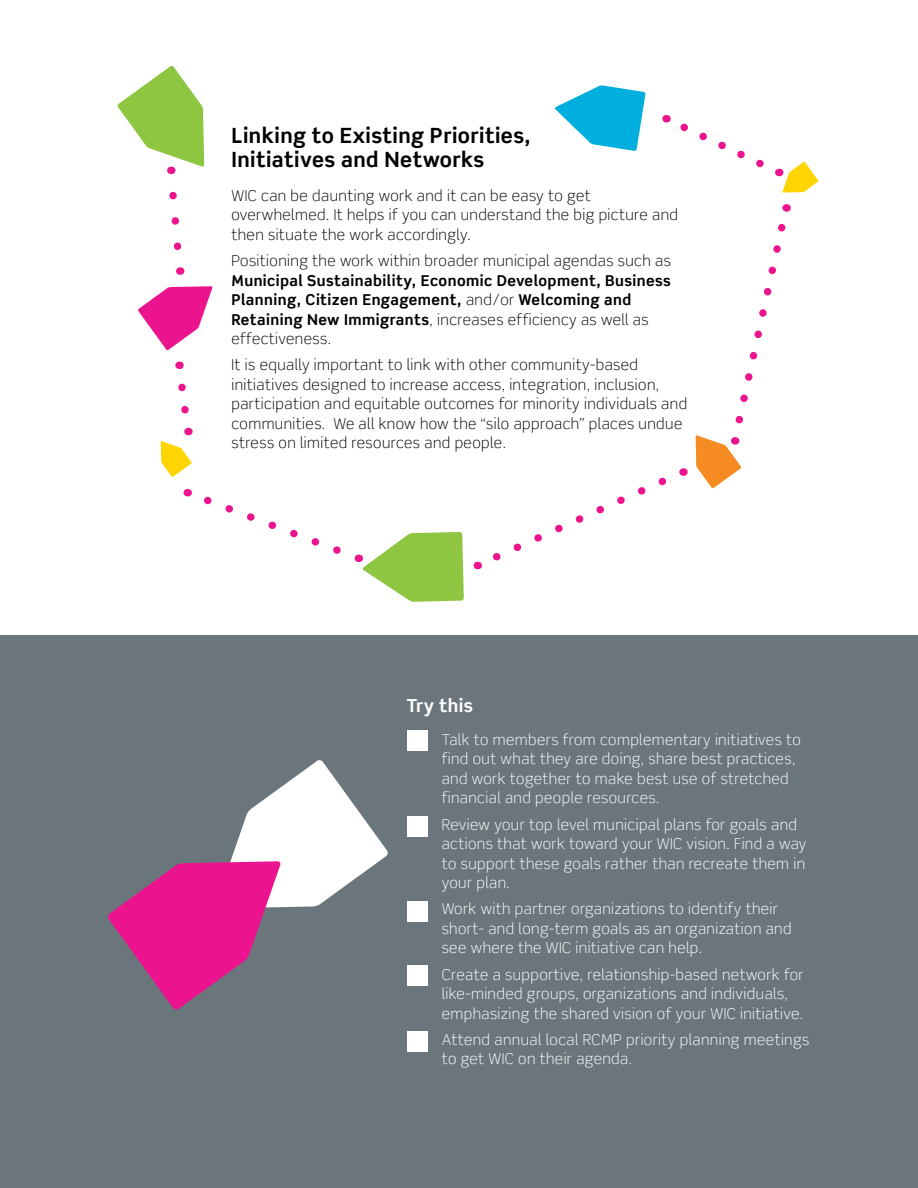
<style>
.page{position:relative;width:918px;height:1188px;background:#fff}
.page>*{position:absolute;margin:0;border:0;box-sizing:border-box;transform-origin:0 0}
.Header_-_Small{font:700 21px/24px "Scene Std";letter-spacing:.02em;color:#000}
.Header_-_Small-2{font:700 18px "Scene Std";letter-spacing:.02em;color:#fff}
.t1{font:300 15px/19.5px "Scene Std";letter-spacing:.03em;color:#fff}
.Copy{font:300 15px/19.5px "Scene Std";letter-spacing:.03em;color:#000}
.Copy-2{font:700 15px/19.5px "Scene Std";letter-spacing:.03em;color:#000}
.s1{font-weight:300}
</style>
<div class="page">
<svg style="left:555px;top:85px;width:91px;height:66px"></svg>
<svg style="left:138px;top:286px;width:74px;height:64px"></svg>
<svg style="left:118px;top:66px;width:86px;height:108px"></svg>
<svg style="left:169px;top:191px;width:16px;height:84px"></svg>
<svg style="left:187px;top:488px;width:154px;height:66px"></svg>
<svg style="left:696px;top:435px;width:45px;height:53px"></svg>
<svg style="left:735px;top:204px;width:56px;height:220px"></svg>
<svg style="left:779px;top:162px;width:39px;height:31px"></svg>
<svg style="left:665px;top:115px;width:99px;height:53px"></svg>
<svg style="left:161px;top:441px;width:31px;height:36px"></svg>
<svg style="left:178px;top:383px;width:15px;height:52px"></svg>
<svg style="left:358px;top:532px;width:106px;height:70px"></svg>
<svg style="left:477px;top:477px;width:190px;height:93px"></svg>
<div style="left:4px;top:639px;width:910px;height:545px;background:#6b767c"></div>
<div style="left:0;top:635px;width:918px;height:553px;border:8px solid #6b767c"></div>
<svg style="left:108px;top:760px;width:280px;height:250px"></svg>
<div style="left:408px;top:731px;width:20px;height:20px;background:#fff"></div>
<div style="left:408px;top:816px;width:20px;height:20px;background:#fff"></div>
<div style="left:408px;top:902px;width:20px;height:20px;background:#fff"></div>
<div style="left:408px;top:965px;width:20px;height:20px;background:#fff"></div>
<div style="left:408px;top:1032px;width:20px;height:20px;background:#fff"></div>
<p class="Header_-_Small" style="left:231px;top:124px;width:301px">Linking to Existing Priorities,<br>Initiatives and Networks</p>
<p class="Copy" style="left:231px;top:186px;width:448px">WIC can be daunting work and it can be easy to get overwhelmed. It helps if you can understand the big picture and then situate the work accordingly.</p>
<p class="Copy-2" style="left:231px;top:251px;width:441px"><span class="s1">Positioning the work within broader municipal agendas such as </span>Municipal Sustainability, Economic Development, Business Planning, Citizen Engagement, <span class="s1">and/or</span> Welcoming and Retaining New Immigrants<span class="s1">, increases efficiency as well as effectiveness.</span></p>
<p class="Copy" style="left:231px;top:355px;width:457px">It is equally important to link with other community-based initiatives designed to increase access, integration, inclusion, participation and equitable outcomes for minority individuals and communities. We all know how the “silo approach” places undue stress on limited resources and people.</p>
<p class="Header_-_Small-2" style="left:406px;top:694px;width:68px">Try this</p>
<p class="t1" style="left:442px;top:730px;width:361px;text-indent:-27px">• Talk to members from complementary initiatives to find out what they are doing, share best practices, and work together to make best use of stretched financial and people resources.</p>
<p class="t1" style="left:442px;top:815px;width:366px;text-indent:-27px">• Review your top level municipal plans for goals and actions that work toward your WIC vision. Find a way to support these goals rather than recreate them in your plan.</p>
<p class="t1" style="left:442px;top:899px;width:351px;text-indent:-27px">• Work with partner organizations to identify their short- and long-term goals as an organization and see where the WIC initiative can help.</p>
<p class="t1" style="left:442px;top:965px;width:363px;text-indent:-27px">• Create a supportive, relationship-based network for like-minded groups, organizations and individuals, emphasizing the shared vision of your WIC initiative.</p>
<p class="t1" style="left:442px;top:1030px;width:369px;text-indent:-27px">• Attend annual local RCMP priority planning meetings to get WIC on their agenda.</p>
</div>
